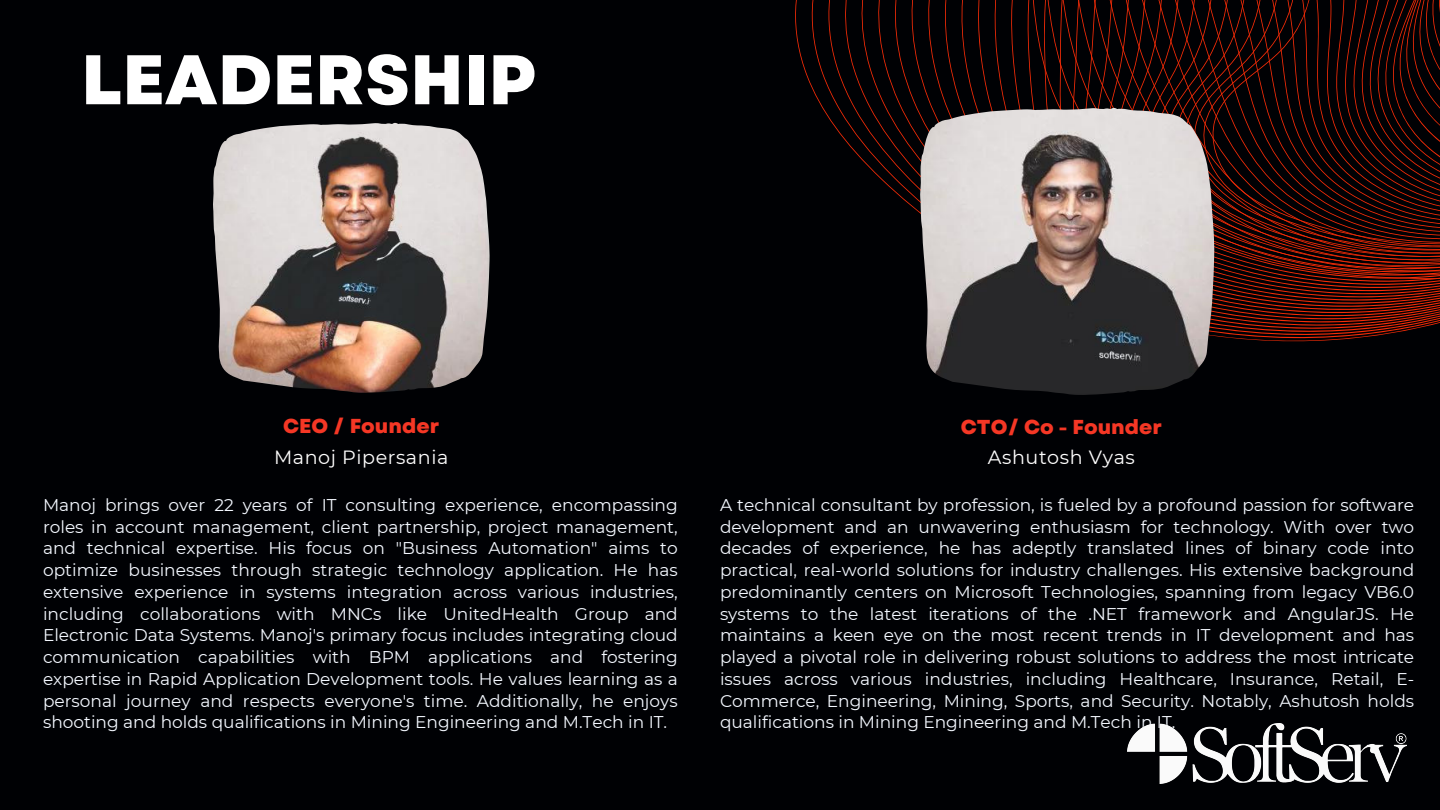
<style>
.page{position:relative;width:1440px;height:810px;background:#000104}
.page>*{position:absolute;margin:0;border:0;box-sizing:border-box;transform-origin:0 0}
.t1{font:800 70px "Garet";color:#fff}
.t2{font:800 20.2px "Garet";color:#f53725}
.t3{font:19.1px "Montserrat";letter-spacing:.03em;color:#fff}
.t4{font:17px/21.8px "Montserrat";color:#f4f8ff;text-align:justify}
</style>
<div class="page">
<svg style="left:489px;top:242px;width:951px;height:100px"></svg>
<svg style="left:514px;top:0;width:926px;height:310px"></svg>
<img style="left:213px;top:123px;width:276px;height:270px">
<img style="left:920px;top:108px;width:294px;height:287px">
<img style="left:1127px;top:723px;width:280px;height:60px">
<h2 class="t1" style="left:81px;top:29px;width:457px">LEADERSHIP</h2>
<h1 class="t2" style="left:283px;top:411px;width:158px">CEO / Founder</h1>
<p class="t2" style="left:961px;top:413px;width:203px">CTO/ Co - Founder</p>
<p class="t3" style="left:274px;top:445px;width:176px">Manoj Pipersania</p>
<p class="t3" style="left:988px;top:445px;width:149px">Ashutosh Vyas</p>
<h3 class="t4" style="left:43px;top:494px;width:636px">Manoj brings over 22 years of IT consulting experience, encompassing roles in account management, client partnership, project management, and technical expertise. His focus on "Business Automation" aims to optimize businesses through strategic technology application. He has extensive experience in systems integration across various industries, including collaborations with MNCs like UnitedHealth Group and Electronic Data Systems. Manoj's primary focus includes integrating cloud communication capabilities with BPM applications and fostering expertise in Rapid Application Development tools. He values learning as a personal journey and respects everyone's time. Additionally, he enjoys shooting and holds qualifications in Mining Engineering and M.Tech in IT.</h3>
<p class="t4" style="left:720px;top:494px;width:696px">A technical consultant by profession, is fueled by a profound passion for software development and an unwavering enthusiasm for technology. With over two decades of experience, he has adeptly translated lines of binary code into practical, real-world solutions for industry challenges. His extensive background predominantly centers on Microsoft Technologies, spanning from legacy VB6.0 systems to the latest iterations of the .NET framework and AngularJS. He maintains a keen eye on the most recent trends in IT development and has played a pivotal role in delivering robust solutions to address the most intricate issues across various industries, including Healthcare, Insurance, Retail, E-Commerce, Engineering, Mining, Sports, and Security. Notably, Ashutosh holds qualifications in Mining Engineering and M.Tech in IT.</p>
</div>
